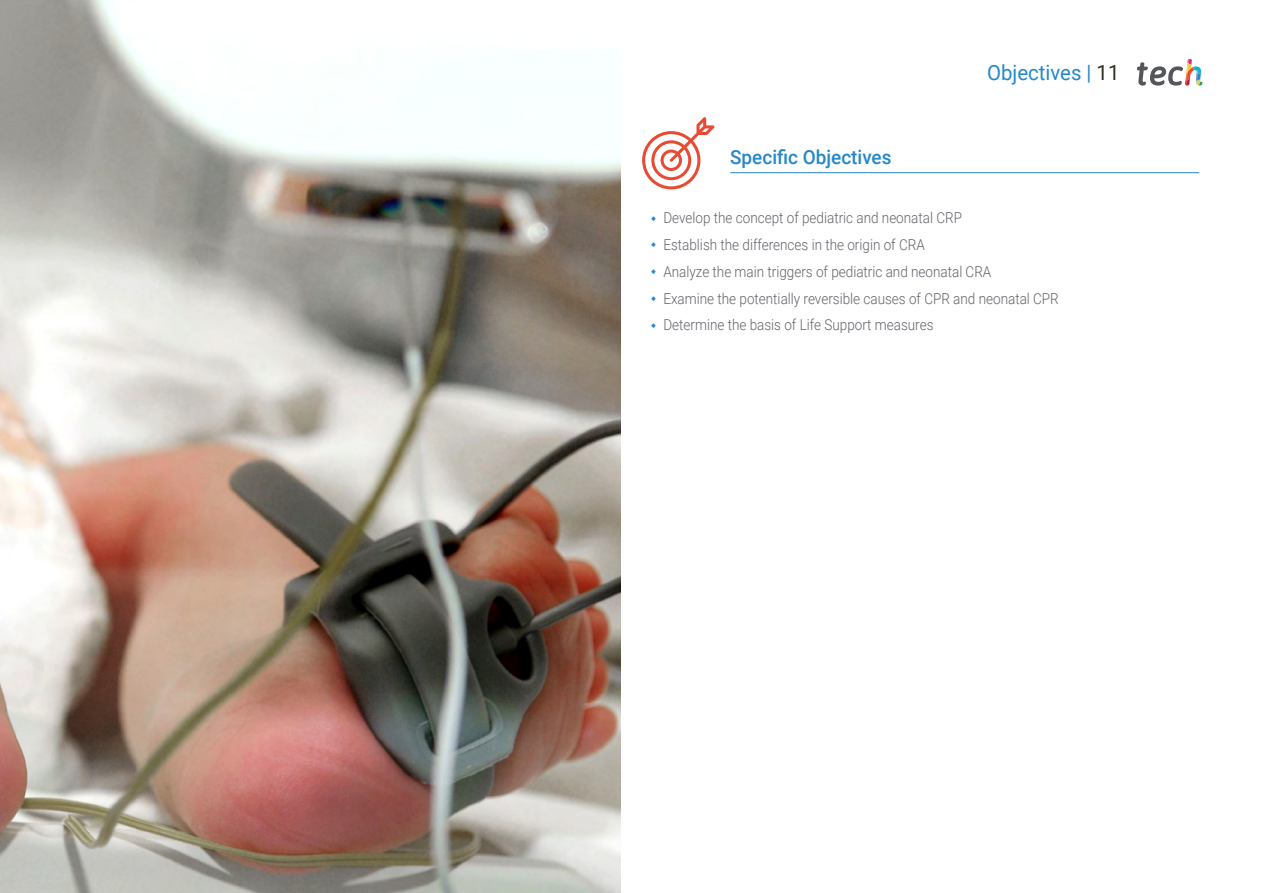
<style>
.page{position:relative;width:1263px;height:893px;background:#fff}
.page>*{position:absolute;margin:0;border:0;box-sizing:border-box;transform-origin:0 0}
.t1{font:21px "Roboto";color:#2488c9}
.t2{font:500 19.5px "Roboto";color:#2488c9}
.t3{font:300 15px/26.7px "Roboto";color:#61646a;scale:.9 1}
.s1{color:#312e20}
</style>
<div class="page">
<hr style="left:730px;top:172px;width:469px;height:1px;background:#2488c9">
<svg style="left:642px;top:117px;width:72px;height:72px"></svg>
<img style="left:0;top:0;width:621px;height:893px">
<svg style="left:1137px;top:59px;width:65px;height:27px"></svg>
<h2 class="t2" style="left:730px;top:144px;width:163px">Specific Objectives</h2>
<h1 class="t1" style="left:987px;top:57px;width:134px">Objectives | <span class="s1">11</span></h1>
<p class="t3" style="left:663px;top:204px;width:441px">Develop the concept of pediatric and neonatal CRP<br>Establish the differences in the origin of CRA<br>Analyze the main triggers of pediatric and neonatal CRA<br>Examine the potentially reversible causes of CPR and neonatal CPR Determine the basis of Life Support measures</p>
</div>
